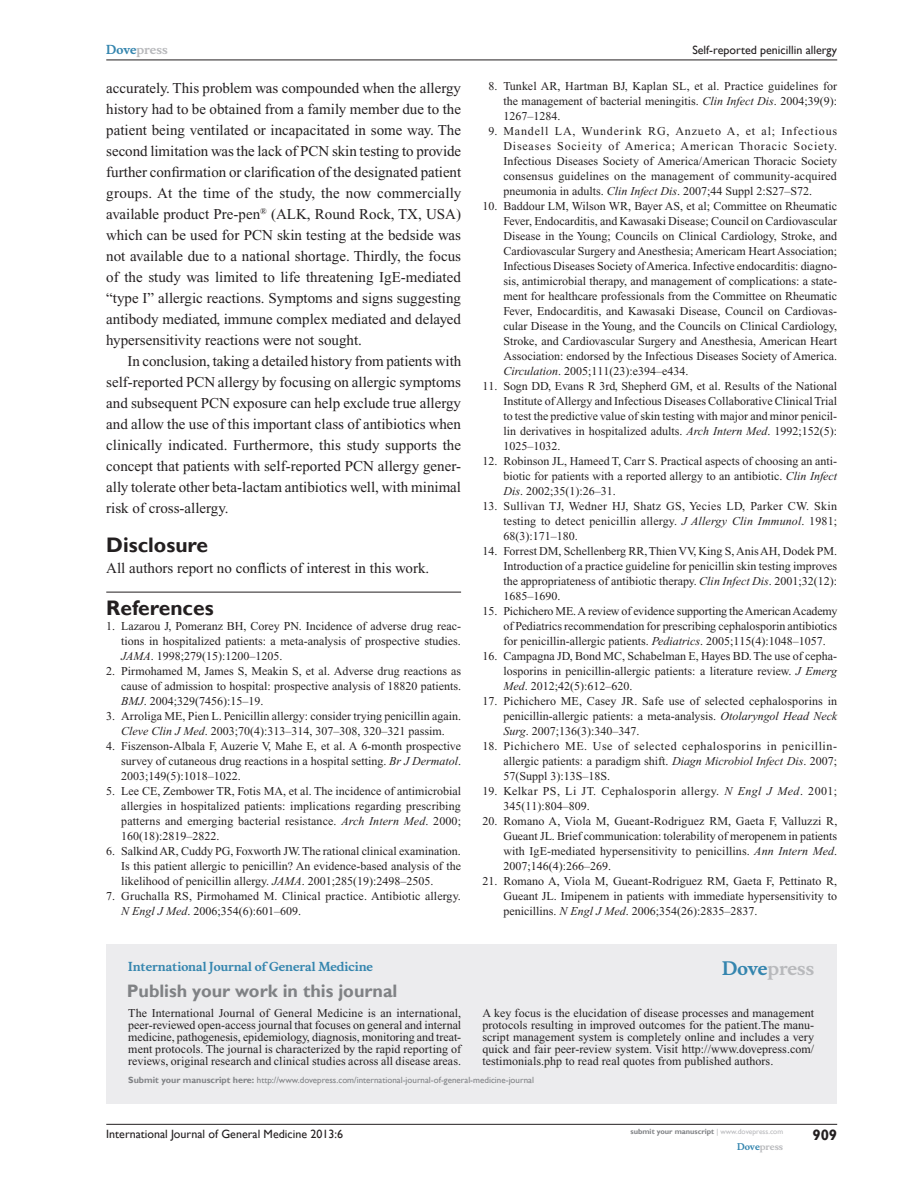
<style>
.page{position:relative;width:918px;height:1188px;background:#fff}
.page>*{position:absolute;margin:0;border:0;box-sizing:border-box;transform-origin:0 0}
.RefH{font:700 21px "Gill Sans";color:#231f20}
.PromBx-H1{font:700 18px "Gill Sans";color:#808285}
.PromBx-Brand{font:700 18px "Musee";color:#b8b9bc}
.Tx{font:15px/21px "Times New Roman";color:#231f20;text-align:justify}
.TxF{font:15px "Times New Roman";color:#231f20}
.t1{font:700 15px "Gill Sans";color:#231f20}
.RefNL2{font:12px/15px "Times New Roman";color:#231f20;text-align:justify}
.RefNL1{font:12px/15px "Times New Roman";color:#231f20;text-align:justify}
.PromBx-Tx{font:12px/12px "Times New Roman";letter-spacing:.005em;color:#231f20;text-align:justify}
.t2{font:12px "Gill Sans";color:#231f20}
.RefNL2-2{font:12px/15px "Times New Roman";letter-spacing:.03em;color:#231f20}
.PromBx-JrnlName{font:700 12px "Musee";color:#3485ae}
.t3{font:700 12px "Musee";color:#b8b9bc}
.PromBx-SubmitMssWebA{font:9px "Gill Sans";color:#808285}
.t4{font:700 9px "Musee";color:#b8b9bc}
.t5{font:700 7.5px "Gill Sans";color:#808285}
.s1{color:#3485ae}
.s2{font-style:italic}
.s3{font-weight:700}
.s4{font-weight:400;color:#b8b9bc}
</style>
<div class="page">
<div style="left:106px;top:944px;width:731px;height:159px;background:#ececee"></div>
<hr style="left:106px;top:1124px;width:731px;height:1px;background:#231f20">
<hr style="left:106px;top:60px;width:731px;height:1px;background:#231f20">
<hr style="left:106px;top:592px;width:355px;height:1px;background:#231f20">
<p class="t3" style="left:106px;top:43px;width:63px"><span class="s1">Dove</span>press</p>
<p class="t2" style="left:692px;top:43px;width:146px">Self-reported penicillin allergy</p>
<p class="Tx" style="left:106px;top:77px;width:356px">accurately. This problem was compounded when the allergy history had to be obtained from a family member due to the patient being ventilated or incapacitated in some way. The second limitation was the lack of PCN skin testing to provide further confirmation or clarification of the designated patient groups. At the time of the study, the now commercially available product Pre-pen<sup>®</sup> (ALK, Round Rock, TX, USA) which can be used for PCN skin testing at the bedside was not available due to a national shortage. Thirdly, the focus of the study was limited to life threatening IgE-mediated “type I” allergic reactions. Symptoms and signs suggesting antibody mediated, immune complex mediated and delayed hypersensitivity reactions were not sought.</p>
<p class="Tx" style="left:106px;top:350px;width:356px;text-indent:21px">In conclusion, taking a detailed history from patients with self-reported PCN allergy by focusing on allergic symptoms and subsequent PCN exposure can help exclude true allergy and allow the use of this important class of antibiotics when clinically indicated. Furthermore, this study supports the concept that patients with self-reported PCN allergy gener&shy;ally tolerate other beta-lactam antibiotics well, with minimal risk of cross-allergy.</p>
<h1 class="RefH" style="left:106px;top:532px;width:103px">Disclosure</h1>
<p class="TxF" style="left:106px;top:560px;width:325px">All authors report no conflicts of interest in this work.</p>
<p class="RefH" style="left:106px;top:595px;width:109px">References</p>
<p class="RefNL1" style="left:121px;top:619px;width:341px;text-indent:-15px">1. Lazarou J, Pomeranz BH, Corey PN. Incidence of adverse drug reac&shy;tions in hospitalized patients: a meta-analysis of prospective studies.<br><span class="s2">JAMA</span>. 1998;279(15):1200–1205.</p>
<p class="RefNL1" style="left:121px;top:664px;width:341px;text-indent:-15px">2. Pirmohamed M, James S, Meakin S, et al. Adverse drug reactions as cause of admission to hospital: prospective analysis of 18820 patients.<br><span class="s2">BMJ</span>. 2004;329(7456):15–19.</p>
<p class="RefNL1" style="left:106px;top:709px;width:356px;text-align:center">3. Arroliga ME, Pien L. Penicillin allergy: consider trying penicillin again.<br><span class="s2">Cleve Clin J Med</span>. 2003;70(4):313–314, 307–308, 320–321 passim.</p>
<p class="RefNL1" style="left:121px;top:739px;width:341px;text-indent:-15px">4. Fiszenson-Albala F, Auzerie V, Mahe E, et al. A 6-month prospective survey of cutaneous drug reactions in a hospital setting. <span class="s2">Br J Dermatol</span>.<br>2003;149(5):1018–1022.</p>
<p class="RefNL1" style="left:121px;top:784px;width:341px;text-indent:-15px">5. Lee CE, Zembower TR, Fotis MA, et al. The incidence of antimicrobial allergies in hospitalized patients: implications regarding prescribing patterns and emerging bacterial resistance. <span class="s2">Arch Intern Med</span>. 2000; 160(18):2819–2822.</p>
<p class="RefNL1" style="left:121px;top:844px;width:341px;text-indent:-15px">6. Salkind AR, Cuddy PG, Foxworth JW. The rational clinical examination.<br>Is this patient allergic to penicillin? An evidence-based analysis of the likelihood of penicillin allergy. <span class="s2">JAMA</span>. 2001;285(19):2498–2505.</p>
<p class="RefNL1" style="left:121px;top:889px;width:341px;text-indent:-15px">7. Gruchalla RS, Pirmohamed M. Clinical practice. Antibiotic allergy.<br><span class="s2">N Engl J Med</span>. 2006;354(6):601–609.</p>
<p class="RefNL2" style="left:503px;top:79px;width:335px;text-indent:-15px">8. Tunkel AR, Hartman BJ, Kaplan SL, et al. Practice guidelines for the management of bacterial meningitis. <span class="s2">Clin Infect Dis</span>. 2004;39(9):<br>1267–1284.</p>
<p class="RefNL2" style="left:503px;top:124px;width:335px;text-indent:-15px">9. Mandell LA, Wunderink RG, Anzueto A, et al; Infectious Diseases Socieity of America; American Thoracic Society.<br>Infectious Diseases Society of America/American Thoracic Society consensus guidelines on the management of community-acquired pneumonia in adults. <span class="s2">Clin Infect Dis</span>. 2007;44 Suppl 2:S27–S72.</p>
<p class="RefNL2" style="left:503px;top:199px;width:335px;text-indent:-21px">10. Baddour LM, Wilson WR, Bayer AS, et al; Committee on Rheumatic Fever, Endocarditis, and Kawasaki Disease; Council on Cardiovascular Disease in the Young; Councils on Clinical Cardiology, Stroke, and Cardiovascular Surgery and Anesthesia; Americam Heart Association; Infectious Diseases Society of America. Infective endocarditis: diagno&shy;sis, antimicrobial therapy, and management of complications: a state&shy;ment for healthcare professionals from the Committee on Rheumatic Fever, Endocarditis, and Kawasaki Disease, Council on Cardiovas&shy;cular Disease in the Young, and the Councils on Clinical Cardiology, Stroke, and Cardiovascular Surgery and Anesthesia, American Heart Association: endorsed by the Infectious Diseases Society of America.<br><span class="s2">Circulation</span>. 2005;111(23):e394–e434.</p>
<p class="RefNL2" style="left:503px;top:379px;width:335px;text-indent:-21px">11. Sogn DD, Evans R 3rd, Shepherd GM, et al. Results of the National Institute of Allergy and Infectious Diseases Collaborative Clinical Trial to test the predictive value of skin testing with major and minor penicil&shy;lin derivatives in hospitalized adults. <span class="s2">Arch Intern Med</span>. 1992;152(5):<br>1025–1032.</p>
<p class="RefNL2" style="left:503px;top:454px;width:335px;text-indent:-21px">12. Robinson JL, Hameed T, Carr S. Practical aspects of choosing an anti&shy;biotic for patients with a reported allergy to an antibiotic. <span class="s2">Clin Infect Dis</span>. 2002;35(1):26–31.</p>
<p class="RefNL2" style="left:503px;top:499px;width:335px;text-indent:-21px">13. Sullivan TJ, Wedner HJ, Shatz GS, Yecies LD, Parker CW. Skin testing to detect penicillin allergy. <span class="s2">J Allergy Clin Immunol</span>. 1981; 68(3):171–180.</p>
<p class="RefNL2" style="left:503px;top:544px;width:335px;text-indent:-21px">14. Forrest DM, Schellenberg RR, Thien VV, King S, Anis AH, Dodek PM.<br>Introduction of a practice guideline for penicillin skin testing improves the appropriateness of antibiotic therapy. <span class="s2">Clin Infect Dis</span>. 2001;32(12):<br>1685–1690.</p>
<p class="RefNL2" style="left:503px;top:604px;width:335px;text-indent:-21px">15. Pichichero ME. A review of evidence supporting the American Academy of Pediatrics recommendation for prescribing cephalosporin antibiotics for penicillin-allergic patients. <span class="s2">Pediatrics</span>. 2005;115(4):1048–1057.</p>
<p class="RefNL2" style="left:503px;top:649px;width:335px;text-indent:-21px">16. Campagna JD, Bond MC, Schabelman E, Hayes BD. The use of cepha&shy;losporins in penicillin-allergic patients: a literature review. <span class="s2">J Emerg Med</span>. 2012;42(5):612–620.</p>
<p class="RefNL2" style="left:503px;top:694px;width:335px;text-indent:-21px">17. Pichichero ME, Casey JR. Safe use of selected cephalosporins in penicillin-allergic patients: a meta-analysis. <span class="s2">Otolaryngol Head Neck Surg</span>. 2007;136(3):340–347.</p>
<p class="RefNL2" style="left:503px;top:739px;width:335px;text-indent:-21px">18. Pichichero ME. Use of selected cephalosporins in penicillin&shy;allergic patients: a paradigm shift. <span class="s2">Diagn Microbiol Infect Dis</span>. 2007; 57(Suppl 3):13S–18S.</p>
<p class="RefNL2-2" style="left:503px;top:784px;width:335px;text-indent:-21px">19. Kelkar PS, Li JT. Cephalosporin allergy. <span class="s2">N Engl J Med</span>. 2001;<br>345(11):804–809.</p>
<p class="RefNL2" style="left:503px;top:814px;width:335px;text-indent:-21px">20. Romano A, Viola M, Gueant-Rodriguez RM, Gaeta F, Valluzzi R, Gueant JL. Brief communication: tolerability of meropenem in patients with IgE-mediated hypersensitivity to penicillins. <span class="s2">Ann Intern Med</span>.<br>2007;146(4):266–269.</p>
<p class="RefNL2" style="left:503px;top:874px;width:335px;text-indent:-21px">21. Romano A, Viola M, Gueant-Rodriguez RM, Gaeta F, Pettinato R, Gueant JL. Imipenem in patients with immediate hypersensitivity to penicillins. <span class="s2">N Engl J Med</span>. 2006;354(26):2835–2837.</p>
<p class="PromBx-JrnlName" style="left:128px;top:959px;width:246px">International Journal of General Medicine</p>
<p class="PromBx-H1" style="left:127px;top:980px;width:272px">Publish your work in this journal</p>
<p class="PromBx-Brand" style="left:722px;top:958px;width:94px"><span class="s1">Dove</span>press</p>
<p class="PromBx-Tx" style="left:128px;top:1007px;width:335px">The International Journal of General Medicine is an international, peer-reviewed open-access journal that focuses on general and internal medicine, pathogenesis, epidemiology, diagnosis, monitoring and treat&shy;ment protocols. The journal is characterized by the rapid reporting of reviews, original research and clinical studies across all disease areas.</p>
<p class="PromBx-Tx" style="left:482px;top:1007px;width:333px">A key focus is the elucidation of disease processes and management protocols resulting in improved outcomes for the patient.The manu&shy;script management system is completely online and includes a very quick and fair peer-review system. Visit http://www.dovepress.com/ testimonials.php to read real quotes from published authors.</p>
<p class="PromBx-SubmitMssWebA" style="left:128px;top:1075px;width:407px"><span class="s3">Submit your manuscript here:</span> http://www.dovepress.com/international-journal-of-general-medicine-journal</p>
<p class="t2" style="left:106px;top:1127px;width:238px">International Journal of General Medicine 2013:6</p>
<p class="t5" style="left:631px;top:1127px;width:154px">submit your manuscript <span class="s4">| www.dovepress.com</span></p>
<p class="t4" style="left:737px;top:1141px;width:48px"><span class="s1">Dove</span>press</p>
<p class="t1" style="left:812px;top:1126px;width:26px">909</p>
</div>
